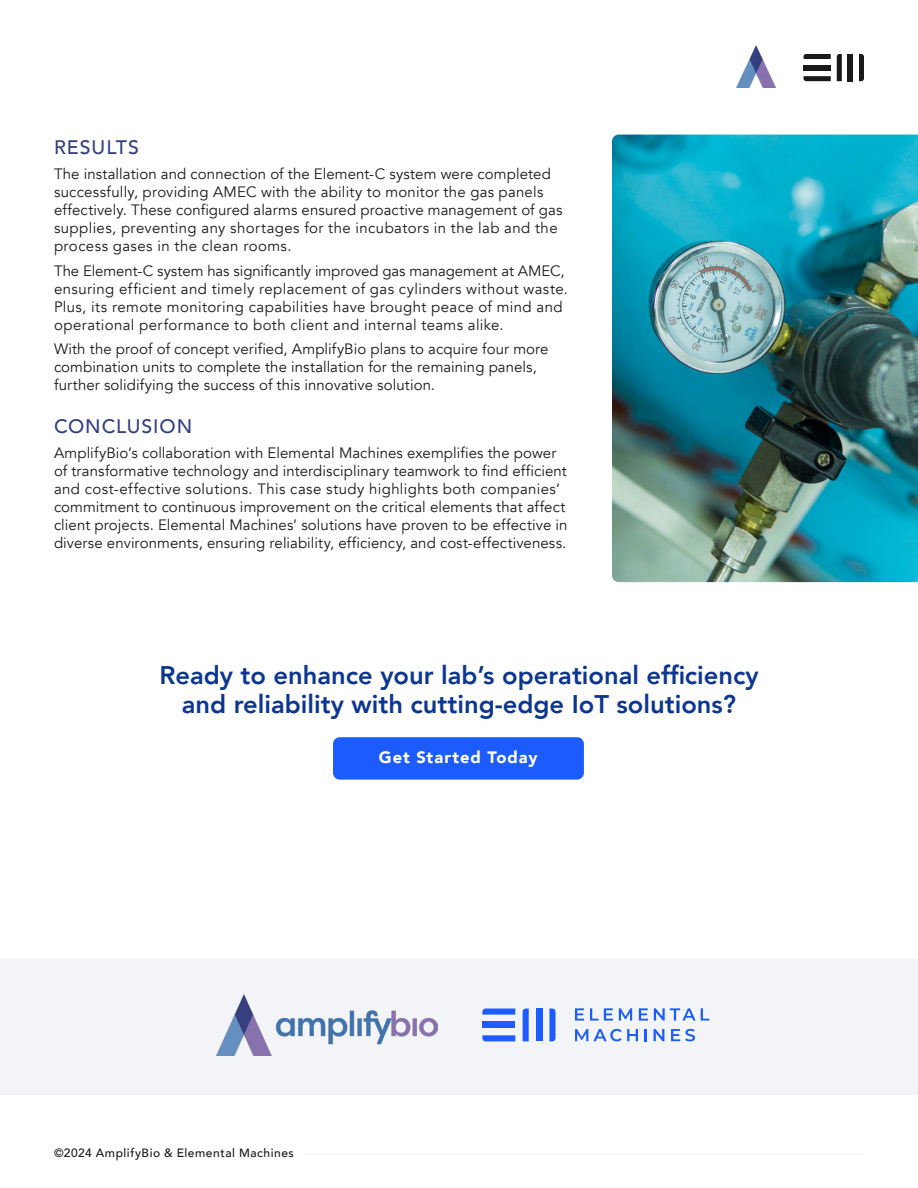
<style>
.page{position:relative;width:918px;height:1188px;background:#fff}
.page>*{position:absolute;margin:0;border:0;box-sizing:border-box;transform-origin:0 0}
.t1{font:800 25.5px/28.5px "Avenir";color:#0d3691;text-align:center}
.t2{font:500 19.5px "Avenir";letter-spacing:.045em;color:#364081}
.t3{font:900 16.5px "Avenir";letter-spacing:.055em;color:#fff}
.Body_Text{font:15px/18px "Avenir";letter-spacing:.01em;color:#1a1a1a}
.t4{font:500 12px "Avenir";letter-spacing:.045em;color:#1a1a1a}
</style>
<div class="page">
<hr style="left:306px;top:1153px;width:558px;height:2px;background:#f2f4f8">
<div style="left:848px;top:54px;width:5px;height:27px;background:#1a1a1a"></div>
<svg style="left:837px;top:54px;width:5px;height:27px"></svg>
<svg style="left:859px;top:54px;width:5px;height:27px"></svg>
<div style="left:804px;top:65px;width:27px;height:5px;background:#1a1a1a"></div>
<svg style="left:804px;top:76px;width:27px;height:5px"></svg>
<svg style="left:804px;top:54px;width:27px;height:5px"></svg>
<img style="left:737px;top:45px;width:39px;height:43px">
<div style="left:333px;top:737px;width:251px;height:43px;background:#1c5bfe;border-radius:7px"></div>
<img style="left:612px;top:135px;width:306px;height:447px">
<div style="left:0;top:959px;width:918px;height:136px;background:#f2f4f8"></div>
<div style="left:536px;top:1009px;width:6px;height:32px;background:#1c5bfe"></div>
<svg style="left:523px;top:1009px;width:6px;height:32px"></svg>
<svg style="left:549px;top:1009px;width:7px;height:32px"></svg>
<div style="left:482px;top:1022px;width:33px;height:6px;background:#1c5bfe"></div>
<svg style="left:482px;top:1035px;width:33px;height:6px"></svg>
<svg style="left:482px;top:1009px;width:33px;height:6px"></svg>
<svg style="left:575px;top:1008px;width:9px;height:13px"></svg>
<svg style="left:590px;top:1008px;width:23px;height:13px"></svg>
<svg style="left:619px;top:1008px;width:13px;height:13px"></svg>
<svg style="left:639px;top:1008px;width:9px;height:13px"></svg>
<svg style="left:654px;top:1008px;width:55px;height:13px"></svg>
<svg style="left:575px;top:1029px;width:63px;height:12px"></svg>
<svg style="left:645px;top:1029px;width:2px;height:12px"></svg>
<svg style="left:654px;top:1029px;width:10px;height:12px"></svg>
<svg style="left:671px;top:1029px;width:24px;height:12px"></svg>
<img style="left:217px;top:995px;width:220px;height:60px">
<h4 class="t2" style="left:54px;top:130px;width:87px">RESULTS</h4>
<p class="Body_Text" style="left:54px;top:165px;width:510px">The installation and connection of the Element-C system were completed successfully, providing AMEC with the ability to monitor the gas panels effectively. These configured alarms ensured proactive management of gas supplies, preventing any shortages for the incubators in the lab and the process gases in the clean rooms.</p>
<p class="Body_Text" style="left:54px;top:262px;width:515px">The Element-C system has significantly improved gas management at AMEC, ensuring efficient and timely replacement of gas cylinders without waste.<br>Plus, its remote monitoring capabilities have brought peace of mind and operational performance to both client and internal teams alike.</p>
<p class="Body_Text" style="left:54px;top:340px;width:496px">With the proof of concept verified, AmplifyBio plans to acquire four more combination units to complete the installation for the remaining panels, further solidifying the success of this innovative solution.</p>
<h4 class="t2" style="left:54px;top:409px;width:140px">CONCLUSION</h4>
<p class="Body_Text" style="left:54px;top:444px;width:515px">AmplifyBio’s collaboration with Elemental Machines exemplifies the power of transformative technology and interdisciplinary teamwork to find efficient and cost-effective solutions. This case study highlights both companies’ commitment to continuous improvement on the critical elements that affect client projects. Elemental Machines’ solutions have proven to be effective in diverse environments, ensuring reliability, efficiency, and cost-effectiveness.</p>
<h2 class="t1" style="left:159px;top:661px;width:601px">Ready to enhance your lab’s operational efficiency and reliability with cutting-edge IoT solutions?</h2>
<h4 class="t3" style="left:379px;top:743px;width:160px">Get Started Today</h4>
<p class="t4" style="left:54px;top:1142px;width:241px">©2024 AmplifyBio &amp; Elemental Machines</p>
</div>
